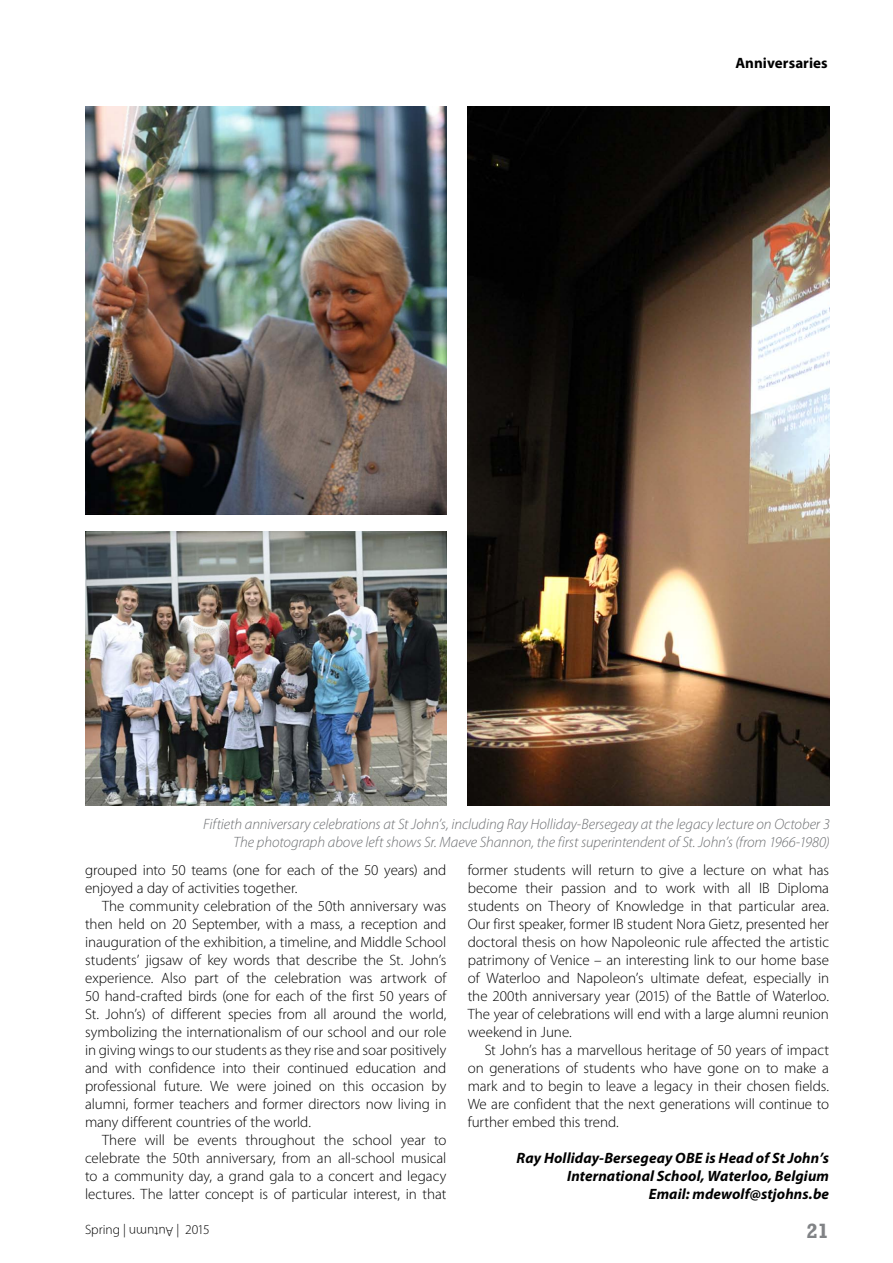
<style>
.page{position:relative;width:893px;height:1263px;background:#fff}
.page>*{position:absolute;margin:0;border:0;box-sizing:border-box;transform-origin:0 0}
.t1{font:700 21px "Rockwell Std";color:#818386}
.is_Body{font:300 15px/18px "Myriad Pro";letter-spacing:-.005em;color:#000;text-align:justify}
.is_Caption_Colour{font:italic 300 15px "Myriad Pro";letter-spacing:-.005em;color:#6d6f72}
.is_Body_Byline{font:italic 700 15px/18px "Myriad Pro";letter-spacing:.01em;color:#000;text-align:right}
.Strap_Right{font:700 15px "Myriad Pro";color:#000}
.t2{font:300 13.5px "Myriad Pro";color:#000}
</style>
<div class="page">
<img style="left:468px;top:106px;width:361px;height:699px">
<img style="left:85px;top:106px;width:361px;height:408px">
<img style="left:85px;top:531px;width:361px;height:274px">
<p class="Strap_Right" style="left:735px;top:53px;width:94px">Anniversaries</p>
<p class="is_Caption_Colour" style="left:203px;top:815px;width:628px">Fiftieth anniversary celebrations at St John’s, including Ray Holliday-Bersegeay at the legacy lecture on October 3</p>
<p class="is_Caption_Colour" style="left:234px;top:833px;width:598px">The photograph above left shows Sr. Maeve Shannon, the first superintendent of St. John’s (from 1966-1980)</p>
<p class="is_Body" style="left:85px;top:860px;width:363px">grouped into 50 teams (one for each of the 50 years) and enjoyed a day of activities together.</p>
<p class="is_Body" style="left:85px;top:896px;width:363px;text-indent:17px">The community celebration of the 50th anniversary was then held on 20 September, with a mass, a reception and inauguration of the exhibition, a timeline, and Middle School students’ jigsaw of key words that describe the St. John’s experience. Also part of the celebration was artwork of 50 hand-crafted birds (one for each of the first 50 years of St. John’s) of different species from all around the world, symbolizing the internationalism of our school and our role in giving wings to our students as they rise and soar positively and with confidence into their continued education and professional future. We were joined on this occasion by alumni, former teachers and former directors now living in many different countries of the world.</p>
<p class="is_Body" style="left:85px;top:1130px;width:363px;text-indent:17px">There will be events throughout the school year to celebrate the 50th anniversary, from an all-school musical to a community day, a grand gala to a concert and legacy lectures. The latter concept is of particular interest, in that</p>
<p class="is_Body" style="left:468px;top:860px;width:363px">former students will return to give a lecture on what has become their passion and to work with all IB Diploma students on Theory of Knowledge in that particular area.<br>Our first speaker, former IB student Nora Gietz, presented her doctoral thesis on how Napoleonic rule affected the artistic patrimony of Venice – an interesting link to our home base of Waterloo and Napoleon’s ultimate defeat, especially in the 200th anniversary year (2015) of the Battle of Waterloo.<br>The year of celebrations will end with a large alumni reunion weekend in June.</p>
<p class="is_Body" style="left:468px;top:1040px;width:363px;text-indent:17px">St John’s has a marvellous heritage of 50 years of impact on generations of students who have gone on to make a mark and to begin to leave a legacy in their chosen fields.<br>We are confident that the next generations will continue to further embed this trend.</p>
<p class="is_Body_Byline" style="left:517px;top:1148px;width:314px">Ray Holliday-Bersegeay OBE is Head of St John’s<br>International School, Waterloo, Belgium<br>Email: mdewolf@stjohns.be</p>
<p class="t2" style="left:85px;top:1221px;width:42px">Spring |</p>
<p class="t2" style="left:176px;top:1221px;width:35px">| 2015</p>
<h1 class="t1" style="left:806px;top:1219px;width:24px">21</h1>
<p class="t2" style="left:174px;top:1240px;width:46px;rotate:-180deg">Autumn</p>
</div>
